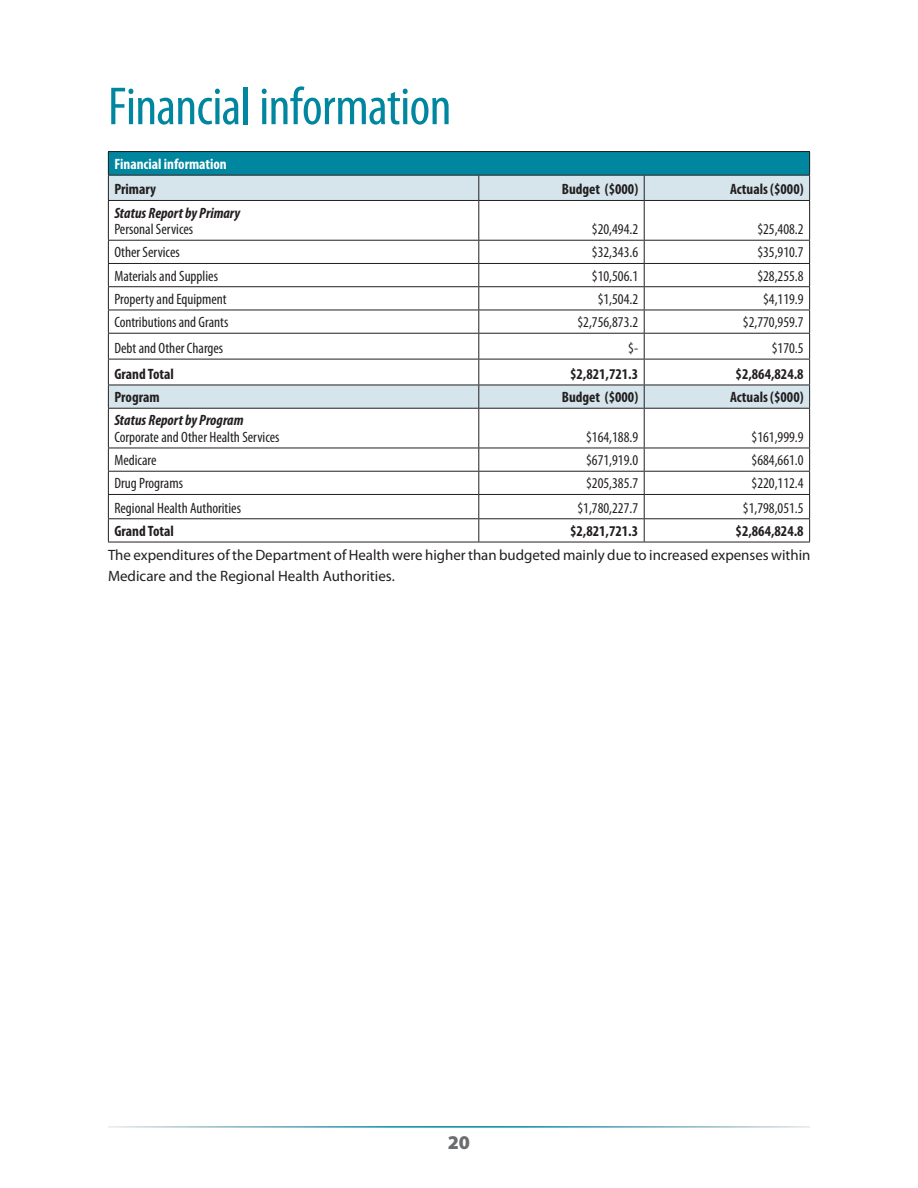
<style>
.page{position:relative;width:918px;height:1188px;background:#fff}
.page>*{position:absolute;margin:0;border:0;box-sizing:border-box;transform-origin:0 0}
.Head_1{font:condensed 54px "Myriad Pro";letter-spacing:-.01em;color:#00869f}
.t1{font:900 19.5px "Myriad Pro";color:#6c6d70}
.table_text__left{font:condensed 15px "Myriad Pro";color:#231f20}
.text__1_col{font:15px/20.7px "Myriad Pro";color:#231f20}
.table_text__left-2{font:700 condensed 15px "Myriad Pro";color:#231f20}
.table_text__left-3{font:italic 700 condensed 15px "Myriad Pro";color:#231f20}
.table_head{font:700 condensed 15px "Myriad Pro";color:#fff}
</style>
<div class="page">
<div style="left:108px;top:152px;width:702px;height:23px;background:#00869f"></div>
<div style="left:109px;top:176px;width:700px;height:24px;background:#d5e5eb"></div>
<svg style="left:109px;top:201px;width:700px;height:341px"></svg>
<hr style="left:108px;top:201px;width:1px;height:39px;background:#231f20">
<hr style="left:478px;top:201px;width:1px;height:39px;background:#231f20">
<hr style="left:644px;top:201px;width:1px;height:39px;background:#231f20">
<hr style="left:809px;top:201px;width:1px;height:39px;background:#231f20">
<hr style="left:108px;top:240px;width:371px;height:1px;background:#231f20">
<hr style="left:479px;top:240px;width:165px;height:1px;background:#231f20">
<hr style="left:644px;top:240px;width:166px;height:1px;background:#231f20">
<hr style="left:108px;top:263px;width:371px;height:1px;background:#231f20">
<hr style="left:479px;top:263px;width:165px;height:1px;background:#231f20">
<hr style="left:644px;top:263px;width:166px;height:1px;background:#231f20">
<hr style="left:108px;top:286px;width:371px;height:1px;background:#231f20">
<hr style="left:479px;top:286px;width:165px;height:1px;background:#231f20">
<hr style="left:644px;top:286px;width:166px;height:1px;background:#231f20">
<hr style="left:108px;top:310px;width:371px;height:1px;background:#231f20">
<hr style="left:479px;top:310px;width:165px;height:1px;background:#231f20">
<hr style="left:644px;top:310px;width:166px;height:1px;background:#231f20">
<hr style="left:108px;top:333px;width:371px;height:1px;background:#231f20">
<hr style="left:479px;top:333px;width:165px;height:1px;background:#231f20">
<hr style="left:644px;top:333px;width:166px;height:1px;background:#231f20">
<hr style="left:108px;top:359px;width:371px;height:1px;background:#231f20">
<hr style="left:479px;top:359px;width:165px;height:1px;background:#231f20">
<hr style="left:644px;top:359px;width:166px;height:1px;background:#231f20">
<hr style="left:108px;top:385px;width:371px;height:1px;background:#231f20">
<svg style="left:108px;top:241px;width:1px;height:167px"></svg>
<hr style="left:479px;top:385px;width:165px;height:1px;background:#231f20">
<svg style="left:478px;top:241px;width:1px;height:167px"></svg>
<hr style="left:644px;top:385px;width:166px;height:1px;background:#231f20">
<svg style="left:644px;top:241px;width:1px;height:167px"></svg>
<svg style="left:809px;top:241px;width:1px;height:167px"></svg>
<hr style="left:108px;top:408px;width:371px;height:1px;background:#231f20">
<hr style="left:108px;top:409px;width:1px;height:39px;background:#231f20">
<hr style="left:479px;top:408px;width:165px;height:1px;background:#231f20">
<hr style="left:478px;top:409px;width:1px;height:39px;background:#231f20">
<hr style="left:644px;top:408px;width:166px;height:1px;background:#231f20">
<hr style="left:644px;top:409px;width:1px;height:39px;background:#231f20">
<hr style="left:809px;top:409px;width:1px;height:39px;background:#231f20">
<hr style="left:108px;top:448px;width:371px;height:1px;background:#231f20">
<hr style="left:479px;top:448px;width:165px;height:1px;background:#231f20">
<hr style="left:644px;top:448px;width:166px;height:1px;background:#231f20">
<hr style="left:108px;top:471px;width:371px;height:1px;background:#231f20">
<hr style="left:479px;top:471px;width:165px;height:1px;background:#231f20">
<hr style="left:644px;top:471px;width:166px;height:1px;background:#231f20">
<hr style="left:108px;top:494px;width:371px;height:1px;background:#231f20">
<hr style="left:479px;top:494px;width:165px;height:1px;background:#231f20">
<hr style="left:644px;top:494px;width:166px;height:1px;background:#231f20">
<hr style="left:108px;top:518px;width:371px;height:1px;background:#231f20">
<svg style="left:108px;top:448px;width:1px;height:94px"></svg>
<hr style="left:479px;top:518px;width:165px;height:1px;background:#231f20">
<svg style="left:478px;top:448px;width:1px;height:94px"></svg>
<hr style="left:644px;top:518px;width:166px;height:1px;background:#231f20">
<svg style="left:644px;top:448px;width:1px;height:94px"></svg>
<svg style="left:809px;top:448px;width:1px;height:94px"></svg>
<hr style="left:108px;top:542px;width:371px;height:1px;background:#231f20">
<hr style="left:479px;top:542px;width:165px;height:1px;background:#231f20">
<hr style="left:644px;top:542px;width:166px;height:1px;background:#231f20">
<hr style="left:108px;top:151px;width:371px;height:1px;background:#231f20">
<hr style="left:479px;top:151px;width:165px;height:1px;background:#231f20">
<hr style="left:644px;top:151px;width:166px;height:1px;background:#231f20">
<hr style="left:108px;top:175px;width:371px;height:1px;background:#231f20">
<svg style="left:108px;top:152px;width:1px;height:48px"></svg>
<hr style="left:479px;top:175px;width:165px;height:1px;background:#231f20">
<svg style="left:478px;top:176px;width:1px;height:24px"></svg>
<hr style="left:644px;top:175px;width:166px;height:1px;background:#231f20">
<svg style="left:644px;top:176px;width:1px;height:24px"></svg>
<svg style="left:809px;top:152px;width:1px;height:48px"></svg>
<hr style="left:108px;top:200px;width:371px;height:1px;background:#231f20">
<hr style="left:479px;top:200px;width:165px;height:1px;background:#231f20">
<hr style="left:644px;top:200px;width:166px;height:1px;background:#231f20">
<p class="Head_1" style="left:108px;top:77px;width:345px">Financial information</p>
<p class="table_head" style="left:114px;top:156px;width:114px">Financial information</p>
<p class="table_text__left-2" style="left:114px;top:181px;width:43px">Primary</p>
<p class="table_text__left-2" style="left:562px;top:181px;width:78px">Budget ($000)</p>
<p class="table_text__left-2" style="left:730px;top:181px;width:75px">Actuals ($000)</p>
<p class="table_text__left-3" style="left:114px;top:205px;width:127px">Status Report by Primary</p>
<p class="table_text__left" style="left:114px;top:221px;width:80px">Personal Services</p>
<p class="table_text__left" style="left:592px;top:221px;width:48px">$20,494.2</p>
<p class="table_text__left" style="left:757px;top:221px;width:48px">$25,408.2</p>
<p class="table_text__left" style="left:114px;top:244px;width:67px">Other Services</p>
<p class="table_text__left" style="left:592px;top:244px;width:48px">$32,343.6</p>
<p class="table_text__left" style="left:757px;top:244px;width:48px">$35,910.7</p>
<p class="table_text__left" style="left:114px;top:268px;width:105px">Materials and Supplies</p>
<p class="table_text__left" style="left:592px;top:268px;width:48px">$10,506.1</p>
<p class="table_text__left" style="left:757px;top:268px;width:48px">$28,255.8</p>
<p class="table_text__left" style="left:114px;top:291px;width:114px">Property and Equipment</p>
<p class="table_text__left" style="left:598px;top:291px;width:42px">$1,504.2</p>
<p class="table_text__left" style="left:763px;top:291px;width:42px">$4,119.9</p>
<p class="table_text__left" style="left:114px;top:314px;width:116px">Contributions and Grants</p>
<p class="table_text__left" style="left:578px;top:314px;width:62px">$2,756,873.2</p>
<p class="table_text__left" style="left:743px;top:314px;width:62px">$2,770,959.7</p>
<p class="table_text__left" style="left:114px;top:340px;width:110px">Debt and Other Charges</p>
<p class="table_text__left" style="left:628px;top:340px;width:11px">$-</p>
<p class="table_text__left" style="left:772px;top:340px;width:33px">$170.5</p>
<p class="table_text__left-2" style="left:114px;top:366px;width:61px">Grand Total</p>
<p class="table_text__left-2" style="left:570px;top:366px;width:69px">$2,821,721.3</p>
<p class="table_text__left-2" style="left:736px;top:366px;width:69px">$2,864,824.8</p>
<p class="table_text__left-2" style="left:114px;top:389px;width:47px">Program</p>
<p class="table_text__left-2" style="left:562px;top:389px;width:78px">Budget ($000)</p>
<p class="table_text__left-2" style="left:730px;top:389px;width:75px">Actuals ($000)</p>
<p class="table_text__left-3" style="left:114px;top:413px;width:131px">Status Report by Program</p>
<p class="table_text__left" style="left:114px;top:429px;width:167px">Corporate and Other Health Services</p>
<p class="table_text__left" style="left:586px;top:429px;width:54px">$164,188.9</p>
<p class="table_text__left" style="left:752px;top:429px;width:54px">$161,999.9</p>
<p class="table_text__left" style="left:114px;top:452px;width:44px">Medicare</p>
<p class="table_text__left" style="left:586px;top:452px;width:54px">$671,919.0</p>
<p class="table_text__left" style="left:752px;top:452px;width:54px">$684,661.0</p>
<p class="table_text__left" style="left:114px;top:475px;width:70px">Drug Programs</p>
<p class="table_text__left" style="left:586px;top:475px;width:54px">$205,385.7</p>
<p class="table_text__left" style="left:752px;top:475px;width:54px">$220,112.4</p>
<p class="table_text__left" style="left:114px;top:500px;width:128px">Regional Health Authorities</p>
<p class="table_text__left" style="left:578px;top:500px;width:62px">$1,780,227.7</p>
<p class="table_text__left" style="left:743px;top:500px;width:62px">$1,798,051.5</p>
<p class="table_text__left-2" style="left:114px;top:523px;width:61px">Grand Total</p>
<p class="table_text__left-2" style="left:570px;top:523px;width:69px">$2,821,721.3</p>
<p class="table_text__left-2" style="left:736px;top:523px;width:69px">$2,864,824.8</p>
<p class="text__1_col" style="left:108px;top:545px;width:704px">The expenditures of the Department of Health were higher than budgeted mainly due to increased expenses within<br>Medicare and the Regional Health Authorities.</p>
<h2 class="t1" style="left:448px;top:1131px;width:24px">20</h2>
</div>
